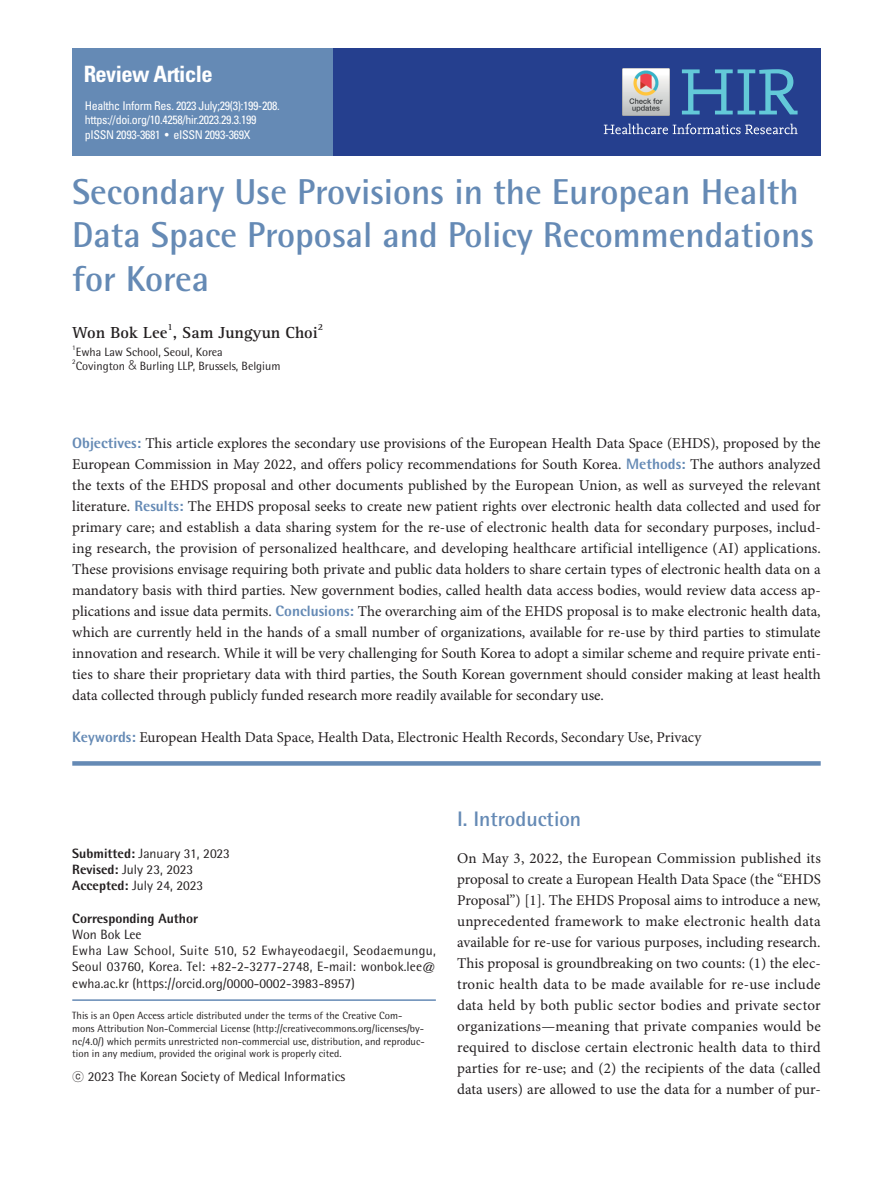
<style>
.page{position:relative;width:893px;height:1191px;background:#fff}
.page>*{position:absolute;margin:0;border:0;box-sizing:border-box;transform-origin:0 0}
.t1{font:700 36px/43.2px "Rotis Semi Sans Std";color:#658ab5}
.t2{font:700 condensed 22.5px "Univers LT Std";letter-spacing:-.025em;color:#fff}
.t3{font:700 21px "Rotis Semi Sans Std";color:#658ab5}
.t4{font:700 16.5px "Rotis Serif Std";color:#231f20}
.t5{font:15px/21px "Minion Pro";color:#231f20;text-align:justify}
.t6{font:13.5px/16.2px "Rotis Semi Sans Std";color:#231f20}
.t7{font:800 13.5px "Rotis Semi Sans Std";color:#231f20}
.t8{font:condensed 12px/14.4px "Univers LT Std";letter-spacing:-.025em;color:#fff}
.t9{font:12px "Rotis Semi Sans Std";color:#231f20}
.t10{font:10.5px/12.6px "Rotis Semi Sans Std";color:#231f20}
.t11{font:700 9.6px "Rotis Serif Std";color:#231f20}
.t12{font:7.05px "Rotis Semi Sans Std";color:#231f20}
.s1{font-family:"Ko Pub World Dotum";font-weight:300}
.s2{font-family:"Rotis Semi Sans Std";font-weight:800;color:#658ab5}
.s3{font-weight:800}
.s4{font-family:"Gulim";font-size:12px}
</style>
<div class="page">
<div style="left:72px;top:48px;width:749px;height:108px;background:#253f8e"></div>
<div style="left:72px;top:48px;width:261px;height:108px;background:#658ab5"></div>
<svg style="left:682px;top:69px;width:116px;height:45px"></svg>
<svg style="left:604px;top:124px;width:194px;height:10px"></svg>
<svg style="left:72px;top:761px;width:749px;height:4px;background:#6c8fb8"></svg>
<hr style="left:72px;top:999px;width:364px;height:1px;background:#658ab5">
<img style="left:622px;top:68px;width:47px;height:47px">
<h2 class="t2" style="left:84px;top:61px;width:130px">Review Article</h2>
<p class="t8" style="left:85px;top:98px;width:196px">Healthc Inform Res. 2023 July;29(3):199-208. https://doi.org/10.4258/hir.2023.29.3.199 pISSN 2093-3681 • eISSN 2093-369X</p>
<h1 class="t1" style="left:72px;top:170px;width:743px">Secondary Use Provisions in the European Health<br>Data Space Proposal and Policy Recommendations for Korea</h1>
<p class="t4" style="left:72px;top:323px;width:247px">Won Bok Lee , Sam Jungyun Choi</p>
<p class="t11" style="left:167px;top:321px;width:7px">1</p>
<p class="t11" style="left:318px;top:321px;width:7px">2</p>
<p class="t12" style="left:72px;top:343px;width:5px">1</p>
<p class="t9" style="left:76px;top:344px;width:148px">Ewha Law School, Seoul, Korea</p>
<p class="t12" style="left:72px;top:358px;width:5px">2</p>
<p class="t9" style="left:76px;top:359px;width:206px">Covington <span class="s1">&amp;</span> Burling LLP, Brussels, Belgium</p>
<p class="t5" style="left:72px;top:433px;width:750px"><span class="s2">Objectives:</span> This article explores the secondary use provisions of the European Health Data Space (EHDS), proposed by the European Commission in May 2022, and offers policy recommendations for South Korea. <span class="s2">Methods:</span> The authors analyzed the texts of the EHDS proposal and other documents published by the European Union, as well as surveyed the relevant literature. <span class="s2">Results:</span> The EHDS proposal seeks to create new patient rights over electronic health data collected and used for primary care; and establish a data sharing system for the re-use of electronic health data for secondary purposes, includ&shy;ing research, the provision of personalized healthcare, and developing healthcare artificial intelligence (AI) applications.<br>These provisions envisage requiring both private and public data holders to share certain types of electronic health data on a mandatory basis with third parties. New government bodies, called health data access bodies, would review data access ap&shy;plications and issue data permits. <span class="s2">Conclusions:</span> The overarching aim of the EHDS proposal is to make electronic health data, which are currently held in the hands of a small number of organizations, available for re-use by third parties to stimulate innovation and research. While it will be very challenging for South Korea to adopt a similar scheme and require private enti&shy;ties to share their proprietary data with third parties, the South Korean government should consider making at least health data collected through publicly funded research more readily available for secondary use.</p>
<p class="t5" style="left:72px;top:727px;width:631px"><span class="s2">Keywords:</span> European Health Data Space, Health Data, Electronic Health Records, Secondary Use, Privacy</p>
<p class="t6" style="left:72px;top:845px;width:159px"><span class="s3">Submitted:</span> January 31, 2023<br><span class="s3">Revised:</span> July 23, 2023<br><span class="s3">Accepted:</span> July 24, 2023</p>
<p class="t7" style="left:72px;top:909px;width:127px">Corresponding Author</p>
<p class="t6" style="left:72px;top:926px;width:365px">Won Bok Lee<br>Ewha Law School, Suite 510, 52 Ewhayeodaegil, Seodaemungu, Seoul 03760, Korea. Tel: +82-2-3277-2748, E-mail: wonbok.lee@ ewha.ac.kr (https://orcid.org/0000-0002-3983-8957)</p>
<p class="t10" style="left:72px;top:1009px;width:354px">This is an Open Access article distributed under the terms of the Creative Com&shy;mons Attribution Non-Commercial License (http://creativecommons.org/licenses/by&shy;nc/4.0/) which permits unrestricted non-commercial use, distribution, and reproduc&shy;tion in any medium, provided the original work is properly cited.</p>
<p class="t6" style="left:72px;top:1068px;width:275px"><span class="s4">ⓒ</span> 2023 The Korean Society of Medical Informatics</p>
<h3 class="t3" style="left:457px;top:806px;width:126px">I. Introduction</h3>
<p class="t5" style="left:457px;top:847px;width:365px">On May 3, 2022, the European Commission published its proposal to create a European Health Data Space (the “EHDS Proposal”) [1]. The EHDS Proposal aims to introduce a new, unprecedented framework to make electronic health data available for re-use for various purposes, including research.<br>This proposal is groundbreaking on two counts: (1) the elec&shy;tronic health data to be made available for re-use include data held by both public sector bodies and private sector organizations—meaning that private companies would be required to disclose certain electronic health data to third parties for re-use; and (2) the recipients of the data (called data users) are allowed to use the data for a number of pur-</p>
</div>
